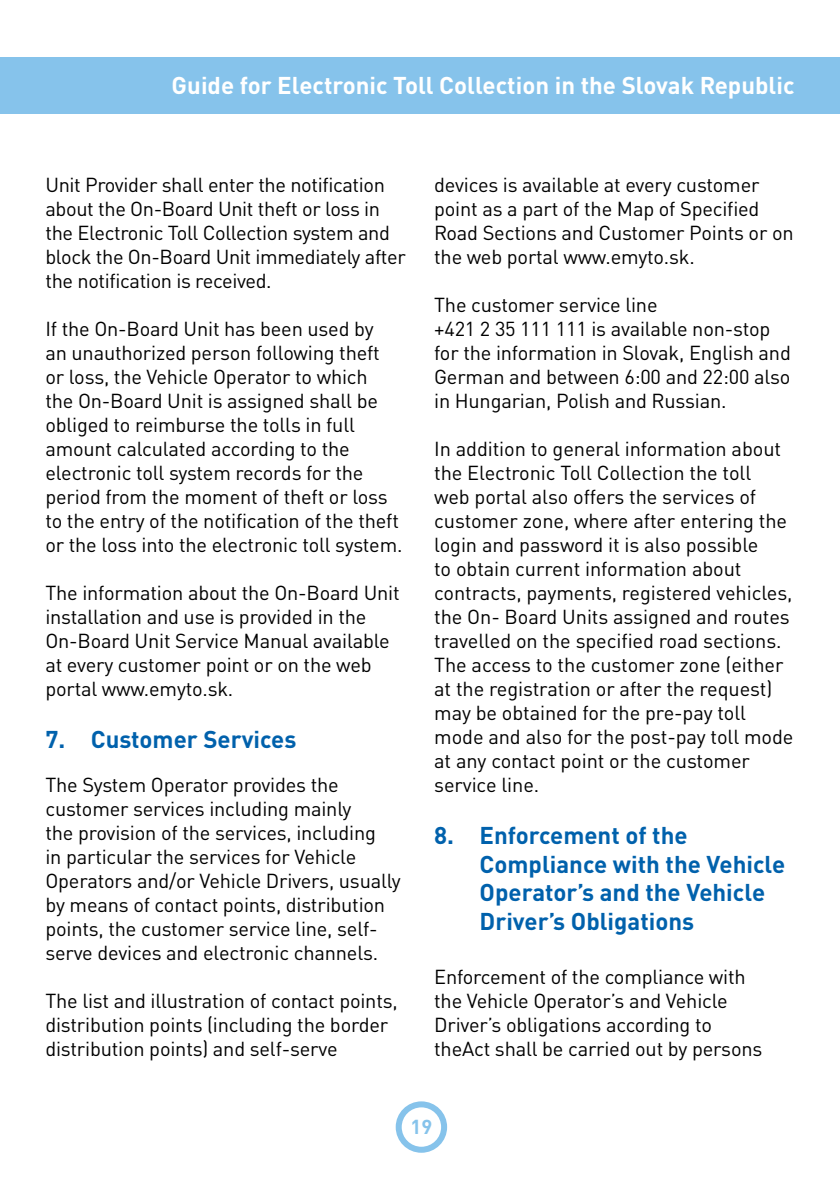
<style>
.page{position:relative;width:840px;height:1191px;background:#fff}
.page>*{position:absolute;margin:0;border:0;box-sizing:border-box;transform-origin:0 0}
.t1{font:700 24px/28.8px "DIN Pro";color:#0061ac}
.t2{font:700 24px "DIN Pro";color:#fff}
.t3{font:20px/24px "DIN Pro";letter-spacing:-.01em;color:#000}
.t4{font:700 20px "DIN Pro";color:#86c3eb}
</style>
<div class="page">
<div style="left:0;top:57px;width:839px;height:56px;background:#86c3eb"></div>
<div style="left:395px;top:1101px;width:52px;height:51px;border:6px solid #86c3eb;border-radius:50%"></div>
<p class="t2" style="left:171px;top:65px;width:624px">Guide for Electronic Toll Collection in the Slovak Republic</p>
<p class="t3" style="left:45px;top:171px;width:362px">Unit Provider shall enter the notification about the On-Board Unit theft or loss in the Electronic Toll Collection system and block the On-Board Unit immediately after the notification is received.</p>
<p class="t3" style="left:45px;top:315px;width:358px">If the On-Board Unit has been used by<br>an unauthorized person following theft or loss, the Vehicle Operator to which<br>the On-Board Unit is assigned shall be obliged to reimburse the tolls in full amount calculated according to the electronic toll system records for the period from the moment of theft or loss to the entry of the notification of the theft or the loss into the electronic toll system.</p>
<p class="t3" style="left:45px;top:579px;width:355px">The information about the On-Board Unit installation and use is provided in the On-Board Unit Service Manual available at every customer point or on the web portal www.emyto.sk.</p>
<p class="t1" style="left:45px;top:722px;width:252px">7. Customer Services</p>
<p class="t3" style="left:45px;top:771px;width:356px">The System Operator provides the customer services including mainly<br>the provision of the services, including<br>in particular the services for Vehicle Operators and/or Vehicle Drivers, usually by means of contact points, distribution points, the customer service line, self&shy;serve devices and electronic channels.</p>
<p class="t3" style="left:45px;top:987px;width:353px">The list and illustration of contact points, distribution points (including the border distribution points) and self-serve</p>
<p class="t3" style="left:434px;top:171px;width:361px">devices is available at every customer point as a part of the Map of Specified Road Sections and Customer Points or on the web portal www.emyto.sk.</p>
<p class="t3" style="left:434px;top:291px;width:358px">The customer service line<br>+421 2 35 111 111 is available non-stop for the information in Slovak, English and German and between 6:00 and 22:00 also in Hungarian, Polish and Russian.</p>
<p class="t3" style="left:434px;top:435px;width:360px">In addition to general information about the Electronic Toll Collection the toll<br>web portal also offers the services of customer zone, where after entering the login and password it is also possible<br>to obtain current information about contracts, payments, registered vehicles, the On- Board Units assigned and routes travelled on the specified road sections.<br>The access to the customer zone (either at the registration or after the request) may be obtained for the pre-pay toll mode and also for the post-pay toll mode at any contact point or the customer service line.</p>
<p class="t1" style="left:479px;top:818px;width:307px;text-indent:-45px">8. Enforcement of the<br>Compliance with the Vehicle<br>Operator’s and the Vehicle<br>Driver’s Obligations</p>
<p class="t3" style="left:434px;top:963px;width:329px">Enforcement of the compliance with the Vehicle Operator’s and Vehicle Driver’s obligations according to theAct shall be carried out by persons</p>
<p class="t4" style="left:410px;top:1110px;width:23px">19</p>
</div>
